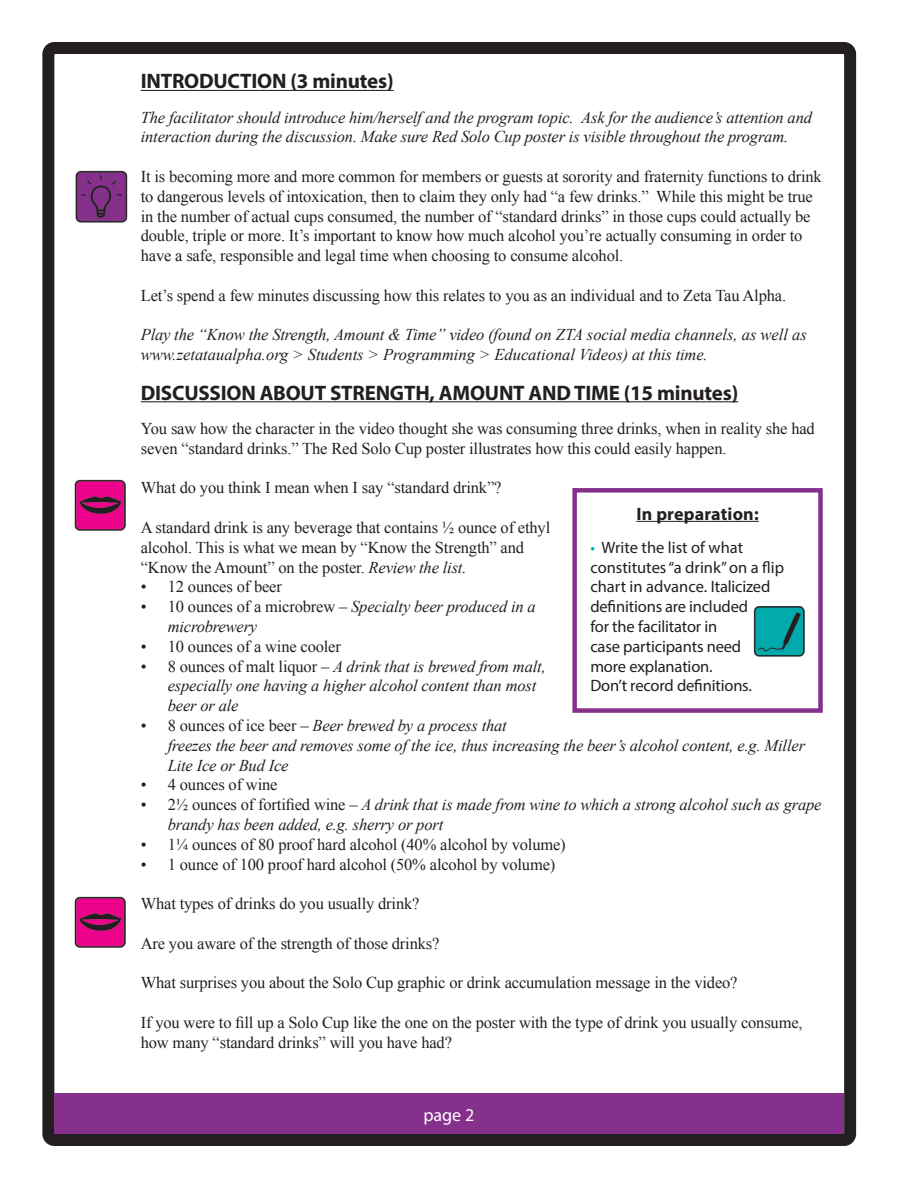
<style>
.page{position:relative;width:918px;height:1188px;background:#fff}
.page>*{position:absolute;margin:0;border:0;box-sizing:border-box;transform-origin:0 0}
.t1{font:700 21px "Myriad Pro";letter-spacing:-.01em;color:#231f20}
.t2{font:700 18px "Myriad Pro";letter-spacing:.01em;color:#231f20}
.t3{font:18px "Myriad Pro";color:#fff}
.t4{font:16.5px/19.8px "Times New Roman";letter-spacing:-.01em;color:#231f20}
.t5{font:italic 16.5px/19.8px "Times New Roman";letter-spacing:-.01em;color:#231f20}
.t6{font:16.5px/19.8px "Myriad Pro";letter-spacing:-.01em;color:#231f20}
.s1{font-style:italic}
.s2{font-style:normal}
.s3{color:#00aaad}
</style>
<div class="page">
<div style="left:42px;top:42px;width:814px;height:1104px;border:12px solid #231f20;border-radius:6px"></div>
<div style="left:54px;top:1094px;width:790px;height:40px;background:#85318c"></div>
<hr style="left:141px;top:90px;width:253px;height:1px;background:#231f20">
<hr style="left:141px;top:401px;width:597px;height:1px;background:#231f20">
<img style="left:75px;top:171px;width:52px;height:52px">
<img style="left:75px;top:480px;width:51px;height:51px">
<svg style="left:572px;top:488px;width:251px;height:225px"></svg>
<img style="left:753px;top:606px;width:51px;height:50px">
<img style="left:75px;top:896px;width:51px;height:52px">
<p class="t1" style="left:141px;top:68px;width:254px">INTRODUCTION (3 minutes)</p>
<p class="t5" style="left:141px;top:107px;width:673px">The facilitator should introduce him/herself and the program topic. Ask for the audience’s attention and interaction during the discussion. Make sure Red Solo Cup poster is visible throughout the program.</p>
<p class="t4" style="left:141px;top:166px;width:683px">It is becoming more and more common for members or guests at sorority and fraternity functions to drink to dangerous levels of intoxication, then to claim they only had “a few drinks.” While this might be true in the number of actual cups consumed, the number of “standard drinks” in those cups could actually be double, triple or more. It’s important to know how much alcohol you’re actually consuming in order to have a safe, responsible and legal time when choosing to consume alcohol.</p>
<p class="t4" style="left:141px;top:285px;width:647px">Let’s spend a few minutes discussing how this relates to you as an individual and to Zeta Tau Alpha.</p>
<p class="t5" style="left:141px;top:325px;width:668px">Play the “Know the Strength, Amount &amp; Time” video (found on ZTA social media channels, as well as</p>
<p class="t5" style="left:141px;top:344px;width:568px">www.zetataualpha.org &gt; Students &gt; Programming &gt; Educational Videos) at this time.</p>
<p class="t1" style="left:141px;top:379px;width:599px">DISCUSSION ABOUT STRENGTH, AMOUNT AND TIME (15 minutes)</p>
<p class="t4" style="left:141px;top:418px;width:676px">You saw how the character in the video thought she was consuming three drinks, when in reality she had seven “standard drinks.” The Red Solo Cup poster illustrates how this could easily happen.</p>
<p class="t4" style="left:141px;top:478px;width:362px">What do you think I mean when I say “standard drink”?</p>
<p class="t4" style="left:141px;top:517px;width:411px">A standard drink is any beverage that contains ½ ounce of ethyl alcohol. This is what we mean by “Know the Strength” and “Know the Amount” on the poster. <span class="s1">Review the list.</span></p>
<p class="t4" style="left:141px;top:577px;width:143px">• 12 ounces of beer</p>
<p class="t5" style="left:168px;top:596px;width:370px;text-indent:-27px"><span class="s2">• 10 ounces of a microbrew –</span> Specialty beer produced in a microbrewery</p>
<p class="t4" style="left:141px;top:636px;width:202px">• 10 ounces of a wine cooler</p>
<p class="t5" style="left:168px;top:656px;width:380px;text-indent:-27px"><span class="s2">• 8 ounces of malt liquor –</span> A drink that is brewed from malt, especially one having a higher alcohol content than most beer or ale</p>
<p class="t5" style="left:168px;top:715px;width:639px;text-indent:-27px"><span class="s2">• 8 ounces of ice beer –</span> Beer brewed by a process that<br>freezes the beer and removes some of the ice, thus increasing the beer’s alcohol content, e.g. Miller<br>Lite Ice or Bud Ice</p>
<p class="t4" style="left:141px;top:775px;width:138px">• 4 ounces of wine</p>
<p class="t5" style="left:168px;top:794px;width:655px;text-indent:-27px"><span class="s2">• 2½ ounces of fortified wine –</span> A drink that is made from wine to which a strong alcohol such as grape brandy has been added, e.g. sherry or port</p>
<p class="t4" style="left:141px;top:834px;width:426px">• 1¼ ounces of 80 proof hard alcohol (40% alcohol by volume)</p>
<p class="t4" style="left:141px;top:854px;width:416px">• 1 ounce of 100 proof hard alcohol (50% alcohol by volume)</p>
<p class="t4" style="left:141px;top:893px;width:280px">What types of drinks do you usually drink?</p>
<p class="t4" style="left:141px;top:933px;width:300px">Are you aware of the strength of those drinks?</p>
<p class="t4" style="left:141px;top:973px;width:598px">What surprises you about the Solo Cup graphic or drink accumulation message in the video?</p>
<p class="t4" style="left:141px;top:1012px;width:663px">If you were to fill up a Solo Cup like the one on the poster with the type of drink you usually consume, how many “standard drinks” will you have had?</p>
<p class="t2" style="left:636px;top:502px;width:124px">In preparation:</p>
<p class="t6" style="left:590px;top:537px;width:195px"><span class="s3">•</span> Write the list of what constitutes “a drink” on a flip chart in advance. Italicized definitions are included<br>for the facilitator in<br>case participants need<br>more explanation.<br>Don’t record definitions.</p>
<p class="t3" style="left:423px;top:1103px;width:53px">page 2</p>
</div>
